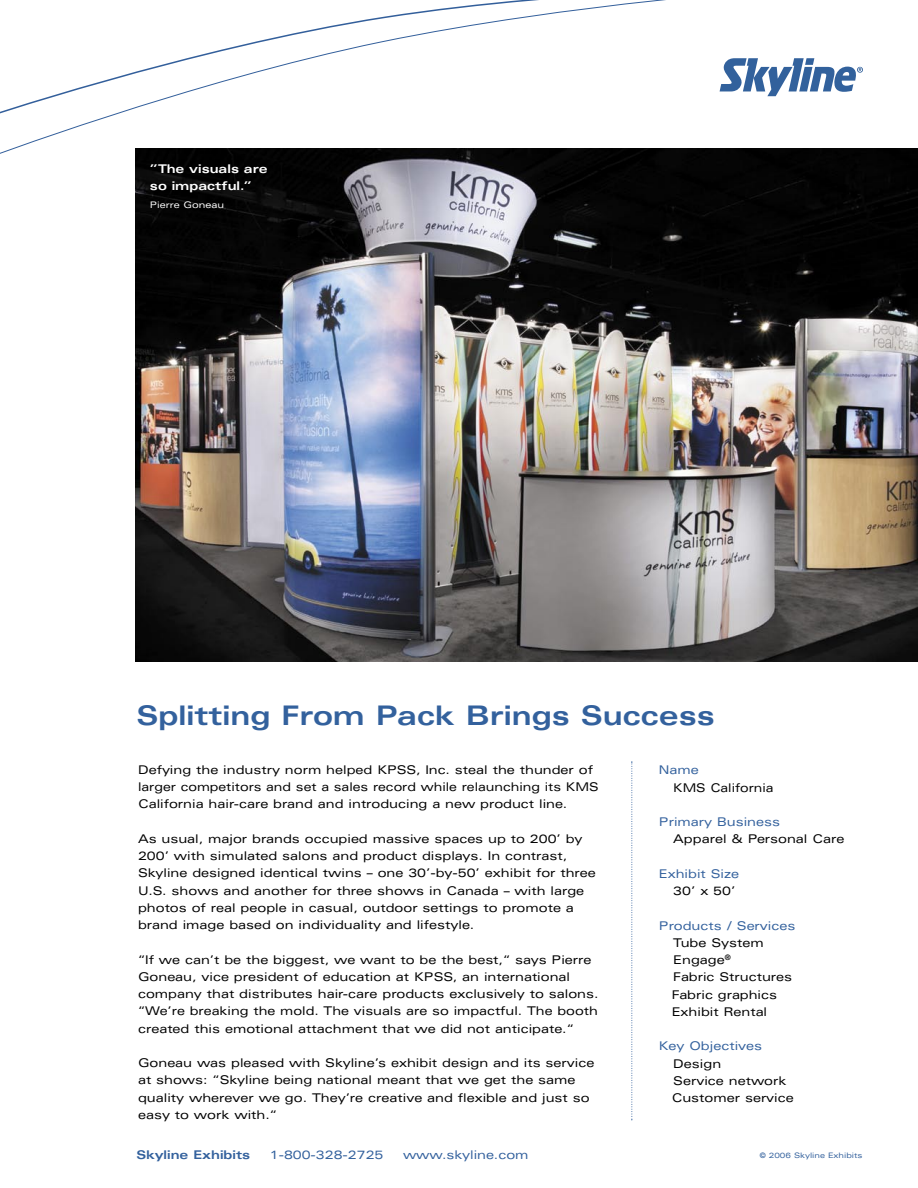
<style>
.page{position:relative;width:918px;height:1188px;background:#fff}
.page>*{position:absolute;margin:0;border:0;box-sizing:border-box;transform-origin:0 0}
.t1{font:700 expanded 27px "Univers";color:#33619d}
.t2{font:expanded 12px/17.2px "Univers";color:#000}
.t3{font:expanded 12px "Univers";color:#33619d}
.t4{font:700 expanded 12px "Univers";color:#fff}
.t5{font:700 expanded 12px "Univers";color:#33619d}
.t6{font:expanded 12px "Univers";color:#000;scale:.96 1}
.t7{font:expanded 9px "Univers";color:#fff}
.t8{font:expanded 7.5px "Univers";color:#33619d}
</style>
<div class="page">
<img style="left:135px;top:148px;width:783px;height:514px">
<svg style="left:720px;top:58px;width:143px;height:38px"></svg>
<svg style="left:631px;top:761px;width:2px;height:359px"></svg>
<svg style="left:0;top:123px;width:702px;height:38px"></svg>
<svg style="left:0;top:0;width:666px;height:123px"></svg>
<p class="t4" style="left:150px;top:162px;width:119px">”The visuals are</p>
<p class="t4" style="left:150px;top:179px;width:103px">so impactful.”</p>
<p class="t7" style="left:150px;top:199px;width:76px">Pierre Goneau</p>
<p class="t1" style="left:136px;top:700px;width:580px">Splitting From Pack Brings Success</p>
<p class="t2" style="left:138px;top:761px;width:462px">Defying the industry norm helped KPSS, Inc. steal the thunder of larger competitors and set a sales record while relaunching its KMS<br>California hair-care brand and introducing a new product line.</p>
<p class="t2" style="left:138px;top:830px;width:459px">As usual, major brands occupied massive spaces up to 200’ by 200’ with simulated salons and product displays. In contrast, Skyline designed identical twins – one 30’-by-50’ exhibit for three U.S. shows and another for three shows in Canada – with large photos of real people in casual, outdoor settings to promote a brand image based on individuality and lifestyle.</p>
<p class="t2" style="left:138px;top:950px;width:462px">“If we can’t be the biggest, we want to be the best,“ says Pierre Goneau, vice president of education at KPSS, an international company that distributes hair-care products exclusively to salons. “We’re breaking the mold. The visuals are so impactful. The booth created this emotional attachment that we did not anticipate.“</p>
<p class="t2" style="left:138px;top:1054px;width:458px">Goneau was pleased with Skyline’s exhibit design and its service at shows: “Skyline being national meant that we get the same quality wherever we go. They’re creative and flexible and just so easy to work with.“</p>
<p class="t3" style="left:659px;top:763px;width:41px">Name</p>
<p class="t6" style="left:673px;top:780px;width:106px">KMS California</p>
<p class="t3" style="left:659px;top:815px;width:123px">Primary Business</p>
<p class="t2" style="left:673px;top:830px;width:173px">Apparel &amp; Personal Care</p>
<p class="t3" style="left:659px;top:867px;width:82px">Exhibit Size</p>
<p class="t2" style="left:673px;top:882px;width:64px">30’ x 50’</p>
<p class="t3" style="left:659px;top:918px;width:138px">Products / Services</p>
<p class="t2" style="left:673px;top:934px;width:92px">Tube System</p>
<p class="t2" style="left:673px;top:951px;width:59px">Engage<sup>®</sup></p>
<p class="t2" style="left:673px;top:968px;width:121px">Fabric Structures</p>
<p class="t2" style="left:672px;top:986px;width:107px">Fabric graphics</p>
<p class="t2" style="left:672px;top:1003px;width:97px">Exhibit Rental</p>
<p class="t3" style="left:659px;top:1039px;width:105px">Key Objectives</p>
<p class="t2" style="left:673px;top:1055px;width:49px">Design</p>
<p class="t2" style="left:673px;top:1072px;width:115px">Service network</p>
<p class="t2" style="left:672px;top:1089px;width:124px">Customer service</p>
<p class="t5" style="left:136px;top:1148px;width:115px">Skyline Exhibits</p>
<p class="t3" style="left:270px;top:1147px;width:115px">1-800-328-2725</p>
<p class="t3" style="left:403px;top:1147px;width:127px">www.skyline.com</p>
<p class="t8" style="left:760px;top:1151px;width:104px">© 2006 Skyline Exhibits</p>
</div>
